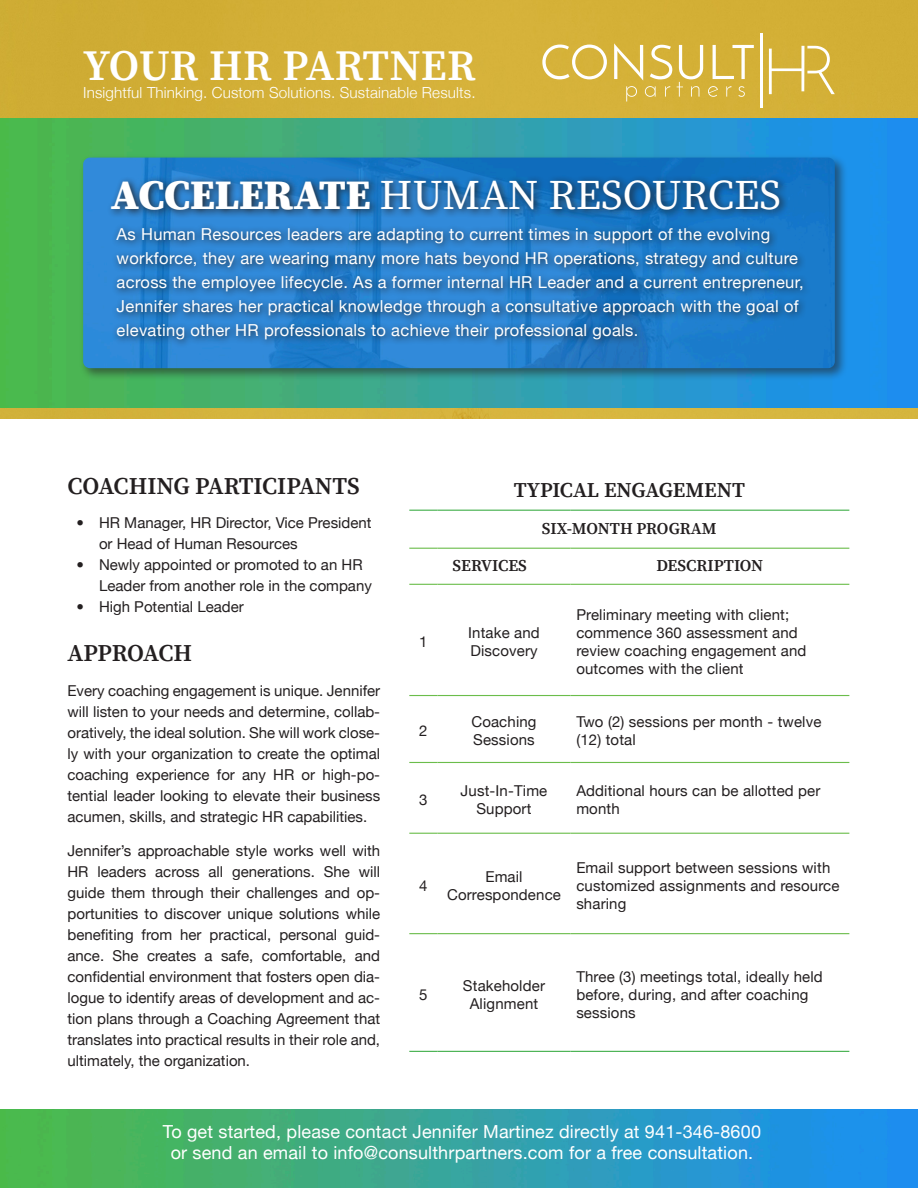
<style>
.page{position:relative;width:918px;height:1188px;background:#fff}
.page>*{position:absolute;margin:0;border:0;box-sizing:border-box;transform-origin:0 0}
.t1{font:43.2px "Source Serif Variable";letter-spacing:-.005em;color:#fff}
.t2{font:42px "Source Serif Variable";color:#fff}
.t3{font:24px "Source Serif Variable";letter-spacing:-.005em;color:#231f20}
.t4{font:21px "Source Serif Variable";letter-spacing:-.005em;color:#231f20}
.t5{font:18px/21.6px "Helvetica Neue";letter-spacing:.01em;color:#fff;text-align:center}
.t6{font:16.5px/24px "Helvetica Neue";letter-spacing:.02em;color:#fff}
.t7{font:16.5px "Source Serif Variable";color:#231f20}
.t8{font:300 15.3px "Helvetica Neue";letter-spacing:.01em;color:#fff}
.t9{font:15px/21px "Helvetica Neue";letter-spacing:.01em;color:#231f20}
.s1{font-weight:300}
</style>
<div class="page">
<img style="left:0;top:1109px;width:918px;height:79px">
<div style="left:0;top:0;width:918px;height:418px;background:#d3b037"></div>
<img style="left:0;top:119px;width:918px;height:288px">
<svg style="left:542px;top:45px;width:65px;height:34px"></svg>
<svg style="left:614px;top:43px;width:140px;height:59px;background:#dbbd57"></svg>
<svg style="left:769px;top:46px;width:66px;height:48px;background:#dbbd59"></svg>
<hr style="left:760px;top:33px;width:3px;height:74px;background:#fff">
<svg style="left:409px;top:548px;width:29px;height:1px"></svg>
<hr style="left:438px;top:548px;width:132px;height:1px;background:#6bbd4b">
<hr style="left:570px;top:548px;width:279px;height:1px;background:#6bbd4b">
<svg style="left:409px;top:584px;width:29px;height:1px"></svg>
<hr style="left:438px;top:584px;width:132px;height:1px;background:#6bbd4b">
<hr style="left:570px;top:584px;width:279px;height:1px;background:#6bbd4b">
<svg style="left:409px;top:695px;width:29px;height:1px"></svg>
<hr style="left:438px;top:695px;width:132px;height:1px;background:#6bbd4b">
<hr style="left:570px;top:695px;width:279px;height:1px;background:#6bbd4b">
<svg style="left:409px;top:762px;width:29px;height:1px"></svg>
<hr style="left:438px;top:762px;width:132px;height:1px;background:#6bbd4b">
<hr style="left:570px;top:762px;width:279px;height:1px;background:#6bbd4b">
<svg style="left:409px;top:833px;width:29px;height:1px"></svg>
<hr style="left:438px;top:833px;width:132px;height:1px;background:#6bbd4b">
<hr style="left:570px;top:833px;width:279px;height:1px;background:#6bbd4b">
<svg style="left:409px;top:933px;width:29px;height:1px"></svg>
<hr style="left:438px;top:933px;width:132px;height:1px;background:#6bbd4b">
<hr style="left:570px;top:933px;width:279px;height:1px;background:#6bbd4b">
<svg style="left:409px;top:510px;width:29px;height:1px"></svg>
<hr style="left:438px;top:510px;width:132px;height:1px;background:#40ae49">
<hr style="left:570px;top:510px;width:279px;height:1px;background:#40ae49">
<svg style="left:409px;top:1051px;width:29px;height:1px"></svg>
<hr style="left:438px;top:1051px;width:132px;height:1px;background:#40ae49">
<hr style="left:570px;top:1051px;width:279px;height:1px;background:#40ae49">
<div style="left:80px;top:154px;width:768px;height:227px;background:#231f20;opacity:.55"></div>
<img style="left:83px;top:158px;width:752px;height:210px">
<div style="left:106px;top:174px;width:682px;height:45px;background:#231f20;opacity:.93"></div>
<div style="left:112px;top:222px;width:700px;height:126px;background:#231f20;opacity:.93"></div>
<p class="t1" style="left:83px;top:37px;width:394px">YOUR HR PARTNER</p>
<p class="t8" style="left:83px;top:81px;width:394px">Insightful Thinking. Custom Solutions. Sustainable Results.</p>
<p class="t2" style="left:111px;top:167px;width:672px">ACCELERATE HUMAN RESOURCES</p>
<p class="t6" style="left:117px;top:223px;width:689px">As Human Resources leaders are adapting to current times in support of the evolving workforce, they are wearing many more hats beyond HR operations, strategy and culture across the employee lifecycle. As a former internal HR Leader and a current entrepreneur, Jennifer shares her practical knowledge through a consultative approach with the goal of elevating other HR professionals to achieve their professional goals.</p>
<p class="t3" style="left:68px;top:470px;width:294px">COACHING PARTICIPANTS</p>
<p class="t9" style="left:99px;top:513px;width:274px;text-indent:-22px"><span class="s1">•</span> HR Manager, HR Director, Vice President or Head of Human Resources</p>
<p class="t9" style="left:99px;top:555px;width:274px;text-indent:-22px"><span class="s1">•</span> Newly appointed or promoted to an HR<br>Leader from another role in the company</p>
<p class="t9" style="left:76px;top:597px;width:169px"><span class="s1">•</span> High Potential Leader</p>
<p class="t3" style="left:68px;top:637px;width:126px">APPROACH</p>
<p class="t9" style="left:68px;top:681px;width:314px;text-align:justify">Every coaching engagement is unique. Jennifer will listen to your needs and determine, collab&shy;oratively, the ideal solution. She will work close&shy;ly with your organization to create the optimal coaching experience for any HR or high-po&shy;tential leader looking to elevate their business acumen, skills, and strategic HR capabilities.</p>
<p class="t9" style="left:68px;top:841px;width:314px;text-align:justify">Jennifer’s approachable style works well with HR leaders across all generations. She will guide them through their challenges and op&shy;portunities to discover unique solutions while benefiting from her practical, personal guid&shy;ance. She creates a safe, comfortable, and confidential environment that fosters open dia&shy;logue to identify areas of development and ac&shy;tion plans through a Coaching Agreement that translates into practical results in their role and, ultimately, the organization.</p>
<p class="t4" style="left:514px;top:476px;width:233px">TYPICAL ENGAGEMENT</p>
<p class="t7" style="left:542px;top:518px;width:176px">SIX-MONTH PROGRAM</p>
<p class="t7" style="left:453px;top:555px;width:76px">SERVICES</p>
<p class="t7" style="left:656px;top:555px;width:108px">DESCRIPTION</p>
<p class="t9" style="left:419px;top:632px;width:10px">1</p>
<p class="t9" style="left:468px;top:625px;width:73px;line-height:18px">Intake and<br>Discovery</p>
<p class="t9" style="left:576px;top:607px;width:232px;line-height:18px">Preliminary meeting with client; commence 360 assessment and review coaching engagement and outcomes with the client</p>
<p class="t9" style="left:419px;top:721px;width:10px">2</p>
<p class="t9" style="left:471px;top:714px;width:67px;line-height:18px">Coaching<br>Sessions</p>
<p class="t9" style="left:576px;top:714px;width:247px;line-height:18px">Two (2) sessions per month - twelve (12) total</p>
<p class="t9" style="left:419px;top:790px;width:10px">3</p>
<p class="t9" style="left:461px;top:783px;width:88px;line-height:18px;text-align:center">Just-In-Time<br>Support</p>
<p class="t9" style="left:576px;top:783px;width:246px;line-height:18px">Additional hours can be allotted per month</p>
<p class="t9" style="left:419px;top:876px;width:10px">4</p>
<p class="t9" style="left:447px;top:868px;width:115px;line-height:18px;text-align:center">Email<br>Correspondence</p>
<p class="t9" style="left:576px;top:859px;width:265px;line-height:18px">Email support between sessions with customized assignments and resource sharing</p>
<p class="t9" style="left:419px;top:985px;width:10px">5</p>
<p class="t9" style="left:463px;top:977px;width:84px;line-height:18px;text-align:center">Stakeholder<br>Alignment</p>
<p class="t9" style="left:576px;top:968px;width:248px;line-height:18px">Three (3) meetings total, ideally held before, during, and after coaching sessions</p>
<p class="t5" style="left:163px;top:1121px;width:600px">To get started, please contact Jennifer Martinez directly at 941-346-8600 or send an email to info@consulthrpartners.com for a free consultation.</p>
</div>
